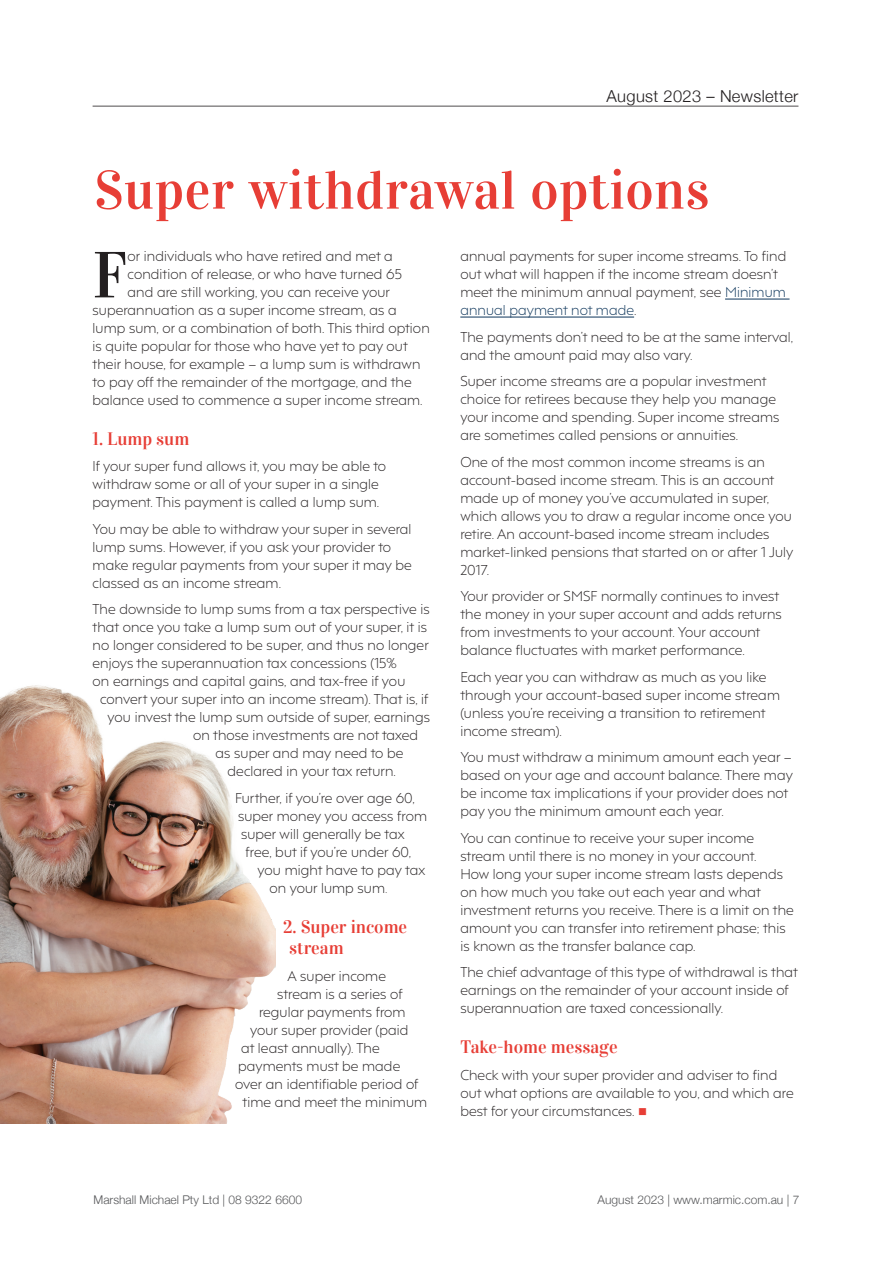
<style>
.page{position:relative;width:893px;height:1263px;background:#fff}
.page>*{position:absolute;margin:0;border:0;box-sizing:border-box;transform-origin:0 0}
.t1{font:65.1px "Vidaloka";color:#231f20}
.t2{font:54px "Vidaloka";letter-spacing:.01em;color:#e73e36}
.t3{font:18px/21.6px "Vidaloka";color:#e73e36}
.t4{font:300 16.5px "Helvetica Neue";letter-spacing:.02em;color:#231f20}
.t5{font:300 13.5px/18px "F37 Hooj";letter-spacing:.01em;color:#231f20}
.t6{font:300 12px "Helvetica Neue";color:#57585a}
.s1{color:#0d355a}
.s2{color:#e73e36}
.s3{color:#535453}
</style>
<div class="page">
<hr style="left:93px;top:106px;width:705px;height:1px;background:#231f20">
<img style="left:0;top:685px;width:276px;height:438px">
<hr style="left:725px;top:299px;width:64px;height:1px;background:#0d355a">
<hr style="left:460px;top:317px;width:174px;height:1px;background:#0d355a">
<p class="t4" style="left:607px;top:83px;width:193px">August 2023 – Newsletter</p>
<h2 class="t2" style="left:94px;top:158px;width:617px">Super withdrawal options</h2>
<h1 class="t1" style="left:93px;top:236px;width:36px">F</h1>
<p class="t5" style="left:128px;top:246px;width:267px">or individuals who have retired and met a</p>
<p class="t5" style="left:460px;top:246px;width:327px">annual payments for super income streams. To find out what will happen if the income stream doesn’t meet the minimum annual payment, see <span class="s1">Minimum annual payment not made</span>.</p>
<p class="t5" style="left:460px;top:326px;width:334px">The payments don’t need to be at the same interval, and the amount paid may also vary.</p>
<p class="t5" style="left:460px;top:371px;width:320px">Super income streams are a popular investment choice for retirees because they help you manage your income and spending. Super income streams are sometimes called pensions or annuities.</p>
<p class="t5" style="left:460px;top:451px;width:334px">One of the most common income streams is an account-based income stream. This is an account made up of money you’ve accumulated in super, which allows you to draw a regular income once you retire. An account-based income stream includes market-linked pensions that started on or after 1 July 2017.</p>
<p class="t5" style="left:460px;top:586px;width:323px">Your provider or SMSF normally continues to invest the money in your super account and adds returns from investments to your account. Your account balance fluctuates with market performance.</p>
<p class="t5" style="left:460px;top:666px;width:321px">Each year you can withdraw as much as you like through your account-based super income stream (unless you’re receiving a transition to retirement income stream).</p>
<p class="t5" style="left:460px;top:747px;width:334px">You must withdraw a minimum amount each year – based on your age and account balance. There may be income tax implications if your provider does not pay you the minimum amount each year.</p>
<p class="t5" style="left:460px;top:827px;width:335px">You can continue to receive your super income stream until there is no money in your account.<br>How long your super income stream lasts depends on how much you take out each year and what investment returns you receive. There is a limit on the amount you can transfer into retirement phase; this is known as the transfer balance cap.</p>
<p class="t5" style="left:460px;top:962px;width:339px">The chief advantage of this type of withdrawal is that earnings on the remainder of your account inside of superannuation are taxed concessionally.</p>
<h3 class="t3" style="left:460px;top:1036px;width:159px">Take-home message</h3>
<p class="t5" style="left:460px;top:1064px;width:335px">Check with your super provider and adviser to find out what options are available to you, and which are best for your circumstances. <span class="s2">■</span></p>
<p class="t5" style="left:128px;top:264px;width:276px">condition of release, or who have turned 65</p>
<p class="t5" style="left:128px;top:282px;width:264px">and are still working, you can receive your</p>
<p class="t5" style="left:93px;top:300px;width:306px">superannuation as a super income stream, as a</p>
<p class="t5" style="left:93px;top:318px;width:339px">lump sum, or a combination of both. This third option</p>
<p class="t5" style="left:93px;top:336px;width:317px">is quite popular for those who have yet to pay out</p>
<p class="t5" style="left:93px;top:354px;width:329px">their house, for example – a lump sum is withdrawn</p>
<p class="t5" style="left:93px;top:372px;width:321px">to pay off the remainder of the mortgage, and the</p>
<p class="t5" style="left:93px;top:390px;width:331px">balance used to commence a super income stream.</p>
<h3 class="t3" style="left:93px;top:428px;width:98px">1. Lump sum</h3>
<p class="t5" style="left:93px;top:456px;width:295px">If your super fund allows it, you may be able to withdraw some or all of your super in a single payment. This payment is called a lump sum.</p>
<p class="t5" style="left:93px;top:519px;width:321px">You may be able to withdraw your super in several lump sums. However, if you ask your provider to make regular payments from your super it may be classed as an income stream.</p>
<p class="t5" style="left:93px;top:599px;width:339px">The downside to lump sums from a tax perspective is</p>
<p class="t5" style="left:93px;top:617px;width:336px">that once you take a lump sum out of your super, it is</p>
<p class="t5" style="left:93px;top:635px;width:338px">no longer considered to be super, and thus no longer</p>
<p class="t5" style="left:93px;top:653px;width:306px">enjoys the superannuation tax concessions (15%</p>
<p class="t5" style="left:93px;top:671px;width:314px">on earnings and capital gains, and tax-free if you</p>
<p class="t5" style="left:100px;top:689px;width:330px">convert your super into an income stream). That is, if</p>
<p class="t5" style="left:108px;top:707px;width:324px">you invest the lump sum outside of super, earnings</p>
<p class="t5" style="left:193px;top:725px;width:227px">on those investments are not taxed</p>
<p class="t5" style="left:216px;top:743px;width:189px">as super and may need to be</p>
<p class="t5" style="left:228px;top:761px;width:170px">declared in your tax return.</p>
<p class="t5" style="left:235px;top:787px;width:181px">Further, if you’re over age 60,</p>
<p class="t5" style="left:238px;top:805px;width:190px">super money you access from</p>
<p class="t5" style="left:241px;top:823px;width:165px">super will generally be tax</p>
<p class="t5" style="left:246px;top:841px;width:167px">free, but if you’re under 60,</p>
<p class="t5" style="left:258px;top:859px;width:169px">you might have to pay tax</p>
<p class="t5" style="left:270px;top:877px;width:119px">on your lump sum<span class="s3">.</span></p>
<h3 class="t3" style="left:289px;top:916px;width:120px;text-indent:-6px">2. Super income stream</h3>
<p class="t5" style="left:288px;top:965px;width:100px">A super income</p>
<p class="t5" style="left:277px;top:983px;width:127px">stream is a series of</p>
<p class="t5" style="left:259px;top:1001px;width:148px">regular payments from</p>
<p class="t5" style="left:250px;top:1019px;width:160px">your super provider (paid</p>
<p class="t5" style="left:241px;top:1037px;width:140px">at least annually). The</p>
<p class="t5" style="left:238px;top:1055px;width:164px">payments must be made</p>
<p class="t5" style="left:235px;top:1073px;width:185px">over an identifiable period of</p>
<p class="t5" style="left:243px;top:1091px;width:186px">time and meet the minimum</p>
<p class="t6" style="left:94px;top:1190px;width:210px">Marshall Michael Pty Ltd | 08 9322 6600</p>
<p class="t6" style="left:598px;top:1190px;width:203px">August 2023 | www.marmic.com.au | 7</p>
</div>
